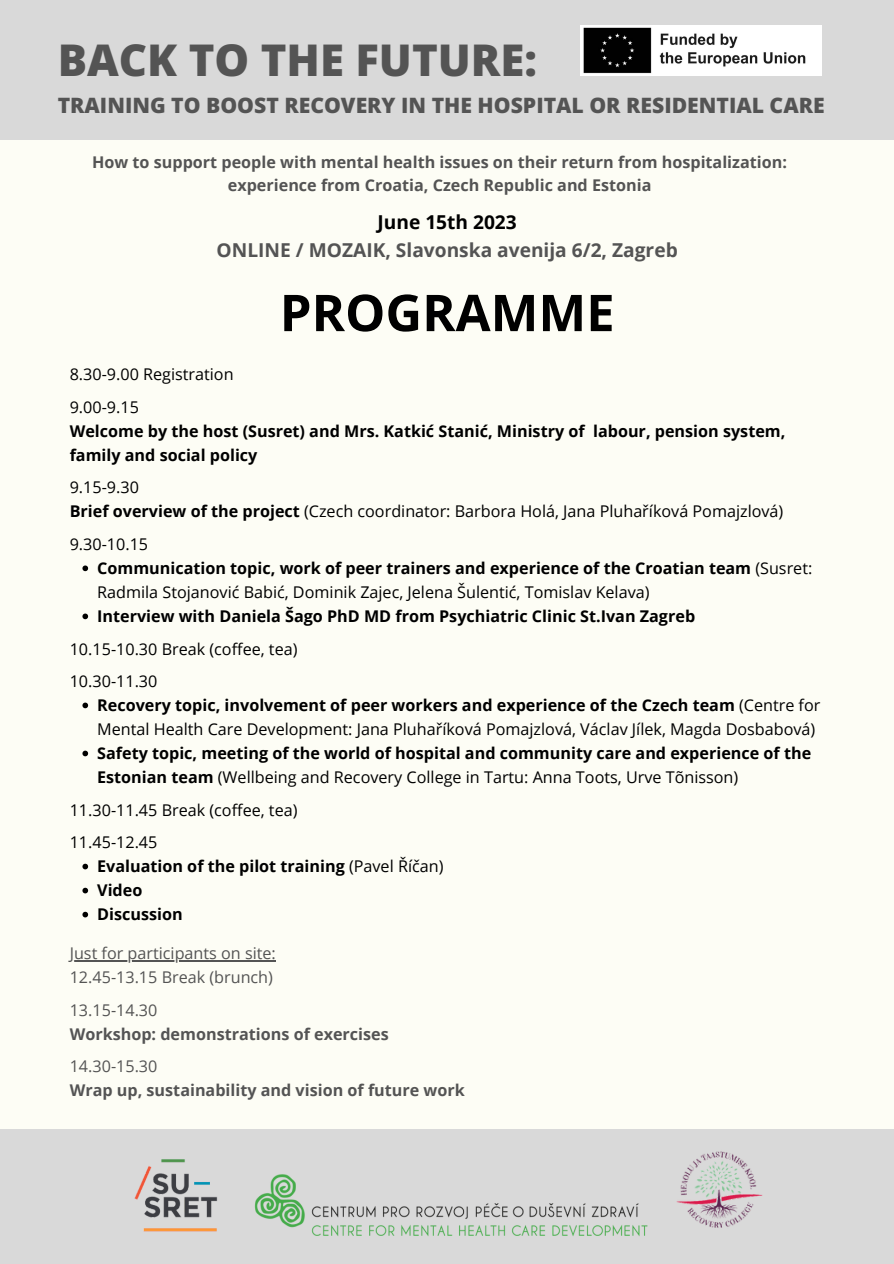
<style>
.page{position:relative;width:894px;height:1264px;background:#fff}
.page>*{position:absolute;margin:0;border:0;box-sizing:border-box;transform-origin:0 0}
.t1{font:700 50.7px "Open Sans";color:#000}
.t2{font:800 43.65px "Open Sans";color:#545454}
.t3{font:800 21.15px "Open Sans";color:#545454}
.t4{font:700 19.2px "Open Sans";color:#545454}
.t5{font:700 19.2px "Open Sans";color:#000}
.t6{font:16.2px/24px "Open Sans";color:#000}
.t7{font:700 16.2px/24px "Open Sans";color:#000}
.t8{font:700 16.2px/23.7px "Open Sans";color:#545454;text-align:center}
.t9{font:16.2px "Open Sans";color:#545454}
.s1{font-weight:700}
.s2{font-weight:400}
</style>
<div class="page">
<div style="left:0;top:0;width:893px;height:1263px;background:#fdfdf5"></div>
<div style="left:0;top:0;width:893px;height:139px;background:#d9d9d9"></div>
<div style="left:0;top:1129px;width:893px;height:134px;background:#d9d9d9"></div>
<img style="left:134px;top:1159px;width:84px;height:73px">
<img style="left:254px;top:1174px;width:394px;height:62px">
<img style="left:676px;top:1151px;width:87px;height:77px">
<img style="left:580px;top:25px;width:241px;height:51px">
<svg style="left:82px;top:565px;width:6px;height:6px"></svg>
<svg style="left:82px;top:613px;width:6px;height:6px"></svg>
<svg style="left:82px;top:702px;width:6px;height:6px"></svg>
<svg style="left:82px;top:750px;width:6px;height:6px"></svg>
<svg style="left:82px;top:863px;width:6px;height:6px"></svg>
<svg style="left:82px;top:887px;width:6px;height:6px"></svg>
<svg style="left:82px;top:911px;width:6px;height:6px"></svg>
<hr style="left:70px;top:960px;width:206px;height:1px;background:#545454">
<p class="t2" style="left:58px;top:29px;width:481px">BACK TO THE FUTURE:</p>
<p class="t3" style="left:58px;top:90px;width:768px">TRAINING TO BOOST RECOVERY IN THE HOSPITAL OR RESIDENTIAL CARE</p>
<p class="t8" style="left:92px;top:149px;width:696px">How to support people with mental health issues on their return from hospitalization: experience from Croatia, Czech Republic and Estonia</p>
<p class="t5" style="left:377px;top:208px;width:141px">June 15th 2023</p>
<p class="t4" style="left:216px;top:236px;width:462px">ONLINE / MOZAIK, Slavonska avenija 6/2, Zagreb</p>
<p class="t1" style="left:280px;top:277px;width:336px">PROGRAMME</p>
<p class="t6" style="left:70px;top:362px;width:165px">8.30-9.00 Registration</p>
<p class="t6" style="left:70px;top:394px;width:71px">9.00-9.15</p>
<p class="t7" style="left:70px;top:418px;width:717px">Welcome by the host (Susret) and Mrs. Katkić Stanić, Ministry of labour, pension system, family and social policy</p>
<p class="t6" style="left:70px;top:475px;width:71px">9.15-9.30</p>
<p class="t6" style="left:70px;top:499px;width:715px"><span class="s1">Brief overview of the project</span> (Czech coordinator: Barbora Holá, Jana Pluhaříková Pomajzlová)</p>
<p class="t6" style="left:70px;top:531px;width:80px">9.30-10.15</p>
<p class="t6" style="left:97px;top:555px;width:716px"><span class="s1">Communication topic, work of peer trainers and experience of the Croatian team</span> (Susret:<br>Radmila Stojanović Babić, Dominik Zajec, Jelena Šulentić, Tomislav Kelava)</p>
<p class="t7" style="left:97px;top:603px;width:599px">Interview with Daniela Šago PhD MD from Psychiatric Clinic St.Ivan Zagreb</p>
<p class="t6" style="left:70px;top:636px;width:229px">10.15-10.30 Break (coffee, tea)</p>
<p class="t6" style="left:70px;top:668px;width:89px">10.30-11.30</p>
<p class="t6" style="left:97px;top:692px;width:724px"><span class="s1">Recovery topic, involvement of peer workers and experience of the Czech team</span> (Centre for<br>Mental Health Care Development: Jana Pluhaříková Pomajzlová, Václav Jílek, Magda Dosbabová)</p>
<p class="t7" style="left:97px;top:740px;width:715px">Safety topic, meeting of the world of hospital and community care and experience of the<br>Estonian team <span class="s2">(Wellbeing and Recovery College in Tartu: Anna Toots, Urve Tõnisson)</span></p>
<p class="t6" style="left:70px;top:797px;width:229px">11.30-11.45 Break (coffee, tea)</p>
<p class="t6" style="left:70px;top:829px;width:89px">11.45-12.45</p>
<p class="t7" style="left:97px;top:853px;width:347px">Evaluation of the pilot training <span class="s2">(Pavel Říčan)</span></p>
<p class="t7" style="left:97px;top:878px;width:47px">Video</p>
<p class="t7" style="left:97px;top:902px;width:87px">Discussion</p>
<p class="t9" style="left:70px;top:942px;width:207px">Just for participants on site:</p>
<p class="t9" style="left:70px;top:966px;width:205px">12.45-13.15 Break (brunch)</p>
<p class="t9" style="left:70px;top:998px;width:89px">13.15-14.30</p>
<p class="t8" style="left:70px;top:1021px;width:320px">Workshop: demonstrations of exercises</p>
<p class="t9" style="left:70px;top:1055px;width:89px">14.30-15.30</p>
<p class="t8" style="left:70px;top:1078px;width:396px">Wrap up, sustainability and vision of future work</p>
</div>
